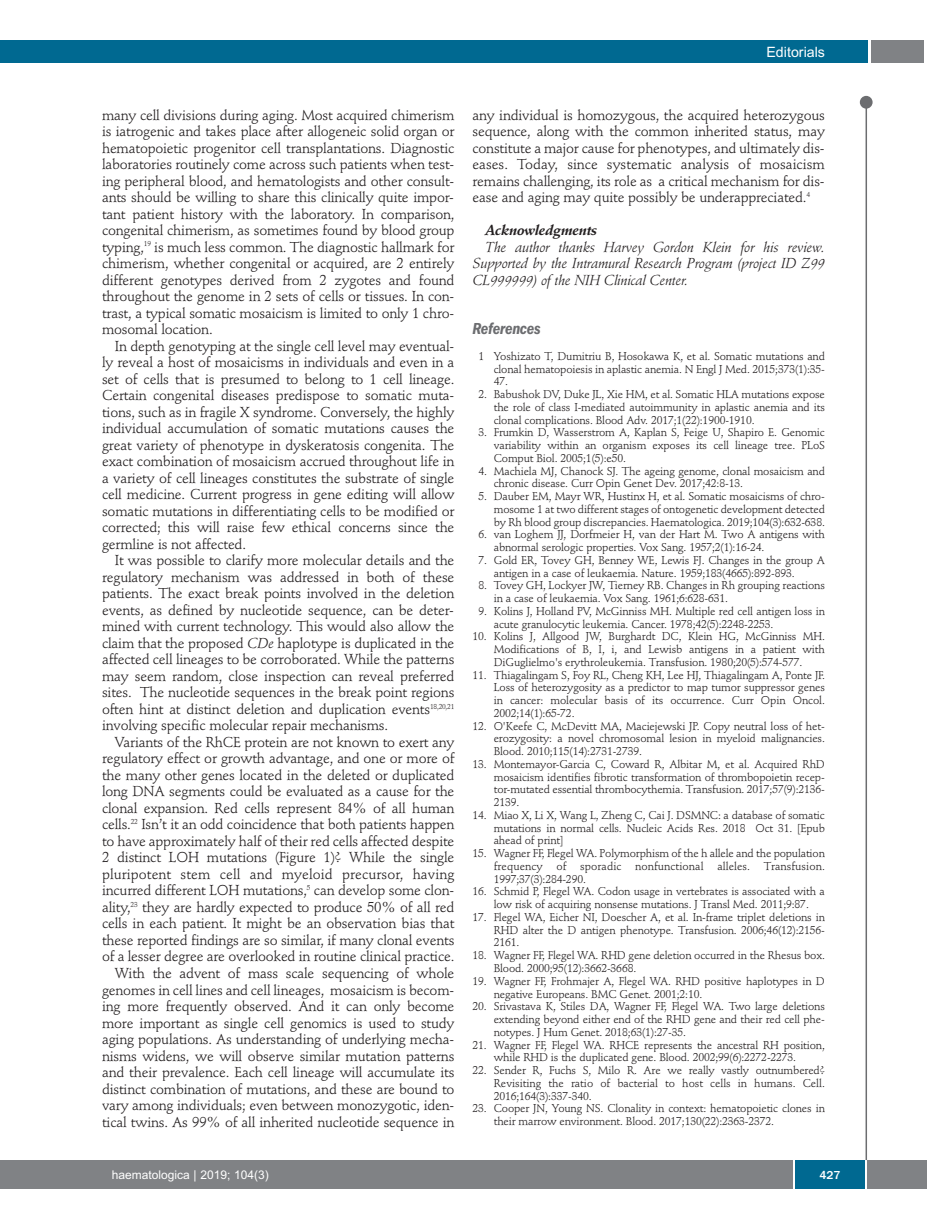
<style>
.page{position:relative;width:927px;height:1225px;background:#fff}
.page>*{position:absolute;margin:0;border:0;box-sizing:border-box;transform-origin:0 0}
.t1{font:italic 600 condensed 16.5px "Franklin Gothic";letter-spacing:-.015em;color:#6c6d70}
.t2{font:14.25px/16.5px "Stempel Schneidler";letter-spacing:-.015em;color:#231f20;text-align:justify}
.t3{font:italic 14.25px/16.5px "Stempel Schneidler";letter-spacing:-.015em;color:#231f20;text-align:justify}
.t4{font:italic 700 14.25px "Stempel Schneidler";letter-spacing:-.015em;color:#231f20}
.t5{font:14.25px "Arial";color:#fff}
.t6{font:12px "Arial";color:#fff}
.t7{font:500 12px "Franklin Gothic";color:#fff}
.t8{font:11.25px/12.8px "Stempel Schneidler";letter-spacing:-.015em;color:#231f20;text-align:justify}
.s1{font-style:italic}
</style>
<div class="page">
<div style="left:871px;top:40px;width:52px;height:22px;background:#808285"></div>
<div style="left:18px;top:40px;width:849px;height:22px;background:#006991"></div>
<div style="left:17px;top:1160px;width:910px;height:28px;background:#808285"></div>
<div style="left:795px;top:1160px;width:70px;height:28px;background:#006991"></div>
<hr style="left:793px;top:1160px;width:2px;height:28px;background:#fff">
<hr style="left:865px;top:1160px;width:2px;height:28px;background:#fff">
<div style="left:860px;top:96px;width:13px;height:13px;background:#6c6d70;border-radius:50%"></div>
<hr style="left:865px;top:100px;width:2px;height:1060px;background:#6c6d70">
<div style="left:0;top:40px;width:19px;height:22px;background:#006991"></div>
<div style="left:0;top:1160px;width:18px;height:28px;background:#808285"></div>
<p class="t5" style="left:766px;top:44px;width:60px">Editorials</p>
<p class="t2" style="left:102px;top:108px;width:354px">many cell divisions during aging. Most acquired chimerism is iatrogenic and takes place after allogeneic solid organ or hematopoietic progenitor cell transplantations. Diagnostic laboratories routinely come across such patients when test&shy;ing peripheral blood, and hematologists and other consult&shy;ants should be willing to share this clinically quite impor&shy;tant patient history with the laboratory. In comparison, congenital chimerism, as sometimes found by blood group typing,<sup>19</sup> is much less common. The diagnostic hallmark for chimerism, whether congenital or acquired, are 2 entirely different genotypes derived from 2 zygotes and found throughout the genome in 2 sets of cells or tissues. In con&shy;trast, a typical somatic mosaicism is limited to only 1 chro&shy;mosomal location.</p>
<p class="t2" style="left:102px;top:339px;width:354px;text-indent:13px">In depth genotyping at the single cell level may eventual&shy;ly reveal a host of mosaicisms in individuals and even in a set of cells that is presumed to belong to 1 cell lineage.<br>Certain congenital diseases predispose to somatic muta&shy;tions, such as in fragile X syndrome. Conversely, the highly individual accumulation of somatic mutations causes the great variety of phenotype in dyskeratosis congenita. The exact combination of mosaicism accrued throughout life in a variety of cell lineages constitutes the substrate of single cell medicine. Current progress in gene editing will allow somatic mutations in differentiating cells to be modified or corrected; this will raise few ethical concerns since the germline is not affected.</p>
<p class="t2" style="left:102px;top:553px;width:354px;text-indent:13px">It was possible to clarify more molecular details and the regulatory mechanism was addressed in both of these patients. The exact break points involved in the deletion events, as defined by nucleotide sequence, can be deter&shy;mined with current technology. This would also allow the claim that the proposed <span class="s1">CDe</span> haplotype is duplicated in the affected cell lineages to be corroborated. While the patterns may seem random, close inspection can reveal preferred sites. The nucleotide sequences in the break point regions often hint at distinct deletion and duplication events<sup>18,20,21 </sup>involving specific molecular repair mechanisms.</p>
<p class="t2" style="left:102px;top:735px;width:354px;text-align:right">Variants of the RhCE protein are not known to exert any regulatory effect or growth advantage, and one or more of the many other genes located in the deleted or duplicated long DNA segments could be evaluated as a cause for the clonal expansion. Red cells represent 84% of all human cells.<sup>22</sup> Isn’t it an odd coincidence that both patients happen to have approximately half of their red cells affected despite 2 distinct LOH mutations (Figure 1)? While the single pluripotent stem cell and myeloid precursor, having incurred different LOH mutations,<sup>5</sup> can develop some clon&shy;ality,<sup>23</sup> they are hardly expected to produce 50% of all red cells in each patient. It might be an observation bias that these reported findings are so similar, if many clonal events of a lesser degree are overlooked in routine clinical practice.<br>With the advent of mass scale sequencing of whole genomes in cell lines and cell lineages, mosaicism is becom&shy;ing more frequently observed. And it can only become more important as single cell genomics is used to study aging populations. As understanding of underlying mecha&shy;nisms widens, we will observe similar mutation patterns and their prevalence. Each cell lineage will accumulate its distinct combination of mutations, and these are bound to vary among individuals; even between monozygotic, iden&shy;tical twins. As 99% of all inherited nucleotide sequence in</p>
<p class="t2" style="left:472px;top:108px;width:354px">any individual is homozygous, the acquired heterozygous sequence, along with the common inherited status, may constitute a major cause for phenotypes, and ultimately dis&shy;eases. Today, since systematic analysis of mosaicism remains challenging, its role as a critical mechanism for dis&shy;ease and aging may quite possibly be underappreciated.<sup>4</sup></p>
<p class="t4" style="left:485px;top:224px;width:114px">Acknowledgments</p>
<p class="t3" style="left:472px;top:240px;width:354px;text-indent:13px">The author thanks Harvey Gordon Klein for his review.<br>Supported by the Intramural Research Program (project ID Z99<br>CL999999) of the NIH Clinical Center.</p>
<p class="t1" style="left:472px;top:323px;width:70px">References</p>
<p class="t8" style="left:494px;top:351px;width:333px;text-indent:-15px">1 Yoshizato T, Dumitriu B, Hosokawa K, et al. Somatic mutations and clonal hematopoiesis in aplastic anemia. N Engl J Med. 2015;373(1):35- 47.</p>
<p class="t8" style="left:494px;top:389px;width:333px;text-indent:-15px">2. Babushok DV, Duke JL, Xie HM, et al. Somatic HLA mutations expose the role of class I-mediated autoimmunity in aplastic anemia and its clonal complications. Blood Adv. 2017;1(22):1900-1910.</p>
<p class="t8" style="left:494px;top:427px;width:333px;text-indent:-15px">3. Frumkin D, Wasserstrom A, Kaplan S, Feige U, Shapiro E. Genomic variability within an organism exposes its cell lineage tree. PLoS Comput Biol. 2005;1(5):e50.</p>
<p class="t8" style="left:494px;top:465px;width:333px;text-indent:-15px">4. Machiela MJ, Chanock SJ. The ageing genome, clonal mosaicism and chronic disease. Curr Opin Genet Dev. 2017;42:8-13.</p>
<p class="t8" style="left:494px;top:491px;width:333px;text-indent:-15px">5. Dauber EM, Mayr WR, Hustinx H, et al. Somatic mosaicisms of chro&shy;mosome 1 at two different stages of ontogenetic development detected by Rh blood group discrepancies. Haematologica. 2019;104(3):632-638.</p>
<p class="t8" style="left:494px;top:529px;width:333px;text-indent:-15px">6. van Loghem JJ, Dorfmeier H, van der Hart M. Two A antigens with abnormal serologic properties. Vox Sang. 1957;2(1):16-24.</p>
<p class="t8" style="left:494px;top:555px;width:333px;text-indent:-15px">7. Gold ER, Tovey GH, Benney WE, Lewis FJ. Changes in the group A antigen in a case of leukaemia. Nature. 1959;183(4665):892-893.</p>
<p class="t8" style="left:494px;top:580px;width:333px;text-indent:-15px">8. Tovey GH, Lockyer JW, Tierney RB. Changes in Rh grouping reactions in a case of leukaemia. Vox Sang. 1961;6:628-631.</p>
<p class="t8" style="left:494px;top:606px;width:333px;text-indent:-15px">9. Kolins J, Holland PV, McGinniss MH. Multiple red cell antigen loss in acute granulocytic leukemia. Cancer. 1978;42(5):2248-2253.</p>
<p class="t8" style="left:494px;top:631px;width:333px;text-indent:-21px">10. Kolins J, Allgood JW, Burghardt DC, Klein HG, McGinniss MH.<br>Modifications of B, I, i, and Lewisb antigens in a patient with DiGuglielmo's erythroleukemia. Transfusion. 1980;20(5):574-577.</p>
<p class="t8" style="left:494px;top:669px;width:333px;text-indent:-21px">11. Thiagalingam S, Foy RL, Cheng KH, Lee HJ, Thiagalingam A, Ponte JF.<br>Loss of heterozygosity as a predictor to map tumor suppressor genes in cancer: molecular basis of its occurrence. Curr Opin Oncol.<br>2002;14(1):65-72.</p>
<p class="t8" style="left:494px;top:720px;width:333px;text-indent:-21px">12. O'Keefe C, McDevitt MA, Maciejewski JP. Copy neutral loss of het&shy;erozygosity: a novel chromosomal lesion in myeloid malignancies.<br>Blood. 2010;115(14):2731-2739.</p>
<p class="t8" style="left:494px;top:759px;width:333px;text-indent:-21px">13. Montemayor-Garcia C, Coward R, Albitar M, et al. Acquired RhD mosaicism identifies fibrotic transformation of thrombopoietin recep&shy;tor-mutated essential thrombocythemia. Transfusion. 2017;57(9):2136- 2139.</p>
<p class="t8" style="left:494px;top:810px;width:333px;text-indent:-21px">14. Miao X, Li X, Wang L, Zheng C, Cai J. DSMNC: a database of somatic mutations in normal cells. Nucleic Acids Res. 2018 Oct 31. [Epub ahead of print]</p>
<p class="t8" style="left:494px;top:848px;width:333px;text-indent:-21px">15. Wagner FF, Flegel WA. Polymorphism of the h allele and the population frequency of sporadic nonfunctional alleles. Transfusion.<br>1997;37(3):284-290.</p>
<p class="t8" style="left:472px;top:886px;width:354px;text-align:center">16. Schmid P, Flegel WA. Codon usage in vertebrates is associated with a low risk of acquiring nonsense mutations. J Transl Med. 2011;9:87.</p>
<p class="t8" style="left:494px;top:912px;width:333px;text-indent:-21px">17. Flegel WA, Eicher NI, Doescher A, et al. In-frame triplet deletions in RHD alter the D antigen phenotype. Transfusion. 2006;46(12):2156- 2161.</p>
<p class="t8" style="left:494px;top:950px;width:333px;text-indent:-21px">18. Wagner FF, Flegel WA. RHD gene deletion occurred in the Rhesus box.<br>Blood. 2000;95(12):3662-3668.</p>
<p class="t8" style="left:494px;top:975px;width:333px;text-indent:-21px">19. Wagner FF, Frohmajer A, Flegel WA. RHD positive haplotypes in D negative Europeans. BMC Genet. 2001;2:10.</p>
<p class="t8" style="left:494px;top:1001px;width:333px;text-indent:-21px">20. Srivastava K, Stiles DA, Wagner FF, Flegel WA. Two large deletions extending beyond either end of the RHD gene and their red cell phe&shy;notypes. J Hum Genet. 2018;63(1):27-35.</p>
<p class="t8" style="left:494px;top:1039px;width:333px;text-indent:-21px">21. Wagner FF, Flegel WA. RHCE represents the ancestral RH position, while RHD is the duplicated gene. Blood. 2002;99(6):2272-2273.</p>
<p class="t8" style="left:494px;top:1065px;width:333px;text-indent:-21px">22. Sender R, Fuchs S, Milo R. Are we really vastly outnumbered?<br>Revisiting the ratio of bacterial to host cells in humans. Cell.<br>2016;164(3):337-340.</p>
<p class="t8" style="left:494px;top:1103px;width:333px;text-indent:-21px">23. Cooper JN, Young NS. Clonality in context: hematopoietic clones in their marrow environment. Blood. 2017;130(22):2363-2372.</p>
<p class="t6" style="left:112px;top:1167px;width:158px">haematologica | 2019; 104(3)</p>
<p class="t7" style="left:820px;top:1167px;width:22px">427</p>
</div>
